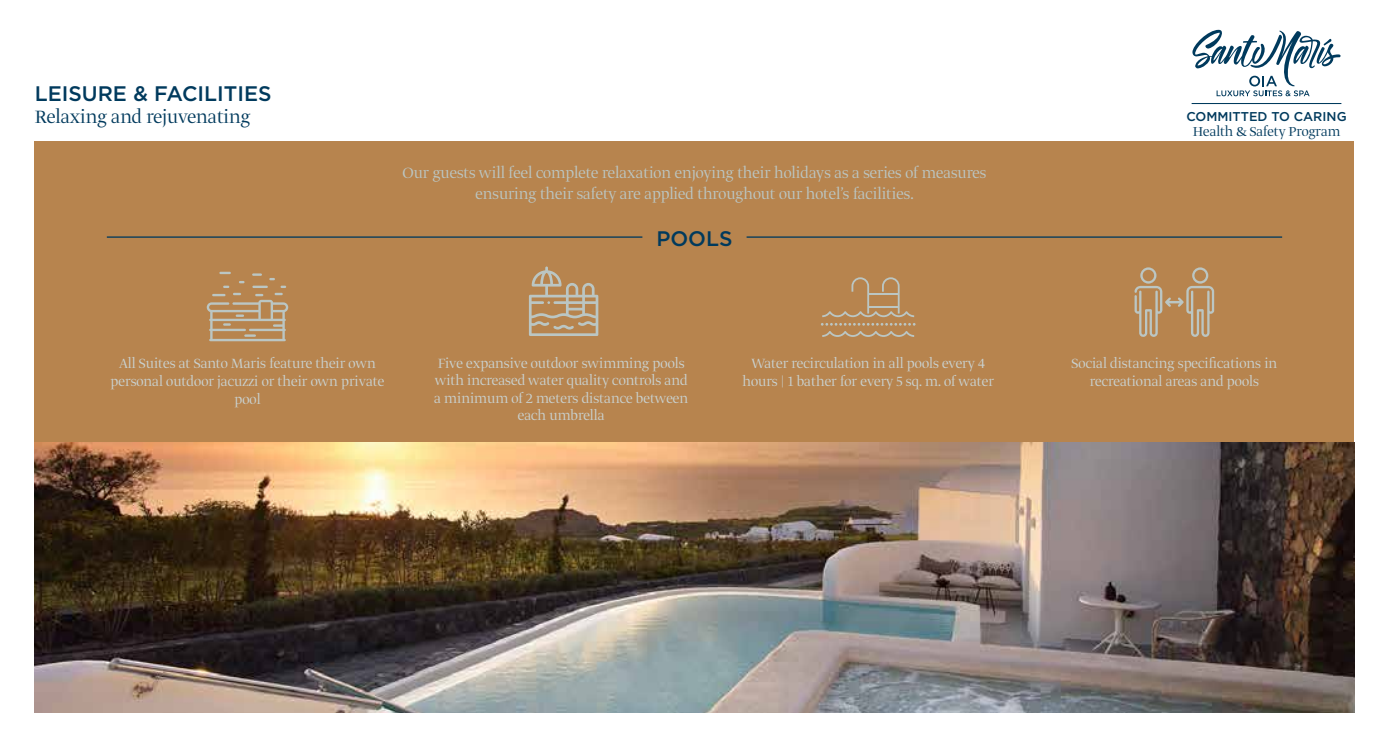
<style>
.page{position:relative;width:1389px;height:745px;background:#fff}
.page>*{position:absolute;margin:0;border:0;box-sizing:border-box;transform-origin:0 0}
.t1{font:500 21px "Gotham";color:#003a5d}
.t2{font:300 21px "Greta Display Pro";color:#003a5d}
.t3{font:300 17.5px/21px "Greta Display Pro";color:#bbc6c3;text-align:center}
.t4{font:300 15.75px/17.5px "Greta Display Pro";color:#c9d1cf;text-align:center}
.t5{font:300 15.22px "Greta Display Pro";color:#003a5d}
.t6{font:500 12.78px "Gotham";color:#003a5d}
</style>
<div class="page">
<div style="left:35px;top:141px;width:1319px;height:300px;background:#b7844e"></div>
<svg style="left:822px;top:331px;width:92px;height:6px"></svg>
<svg style="left:821px;top:323px;width:95px;height:2px"></svg>
<svg style="left:822px;top:277px;width:92px;height:40px"></svg>
<hr style="left:868px;top:306px;width:31px;height:2px;background:#bbc6c3">
<hr style="left:868px;top:293px;width:31px;height:1px;background:#bbc6c3">
<svg style="left:207px;top:271px;width:81px;height:70px"></svg>
<svg style="left:529px;top:266px;width:69px;height:70px"></svg>
<svg style="left:1135px;top:267px;width:79px;height:70px"></svg>
<img style="left:35px;top:441px;width:1319px;height:271px">
<hr style="left:107px;top:236px;width:535px;height:1px;background:#003a5d">
<hr style="left:747px;top:236px;width:535px;height:1px;background:#003a5d">
<svg style="left:1192px;top:30px;width:149px;height:66px"></svg>
<hr style="left:1192px;top:103px;width:149px;height:1px;background:#003a5d">
<h1 class="t1" style="left:35px;top:80px;width:238px">LEISURE &amp; FACILITIES</h1>
<h1 class="t2" style="left:35px;top:104px;width:217px">Relaxing and rejuvenating</h1>
<p class="t3" style="left:403px;top:163px;width:585px">Our guests will feel complete relaxation enjoying their holidays as a series of measures ensuring their safety are applied throughout our hotel’s facilities.</p>
<h1 class="t1" style="left:656px;top:224px;width:78px">POOLS</h1>
<p class="t6" style="left:1186px;top:108px;width:162px">COMMITTED TO CARING</p>
<p class="t5" style="left:1193px;top:122px;width:149px">Health &amp; Safety Program</p>
<p class="t4" style="left:434px;top:354px;width:255px">Five expansive outdoor swimming pools with increased water quality controls and a minimum of 2 meters distance between each umbrella</p>
<p class="t4" style="left:1072px;top:355px;width:207px">Social distancing specifications in recreational areas and pools</p>
<p class="t4" style="left:111px;top:355px;width:275px">All Suites at Santo Maris feature their own personal outdoor jacuzzi or their own private pool</p>
<p class="t4" style="left:742px;top:355px;width:253px">Water recirculation in all pools every 4 hours | 1 bather for every 5 sq. m. of water</p>
</div>
